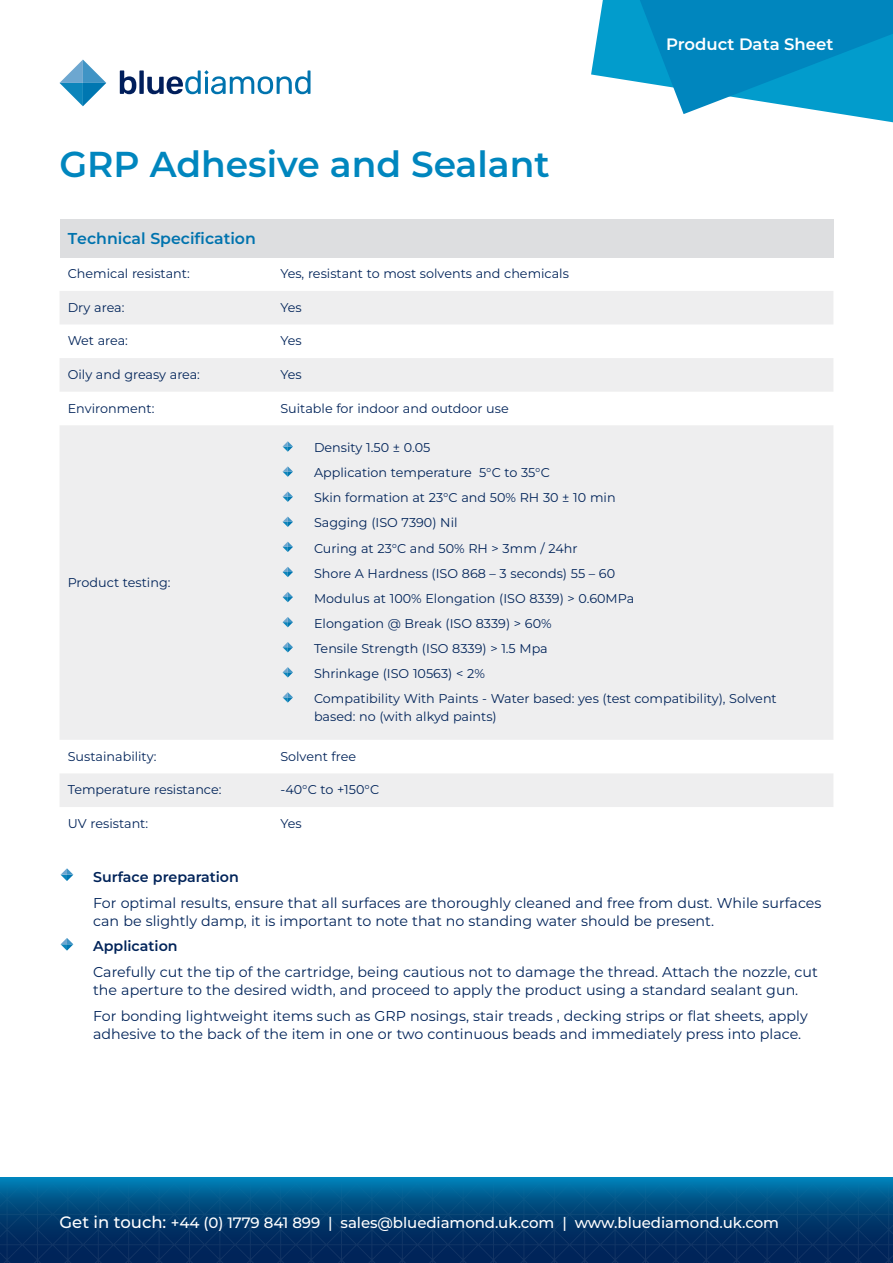
<style>
.page{position:relative;width:893px;height:1263px;background:#fff}
.page>*{position:absolute;margin:0;border:0;box-sizing:border-box;transform-origin:0 0}
.t1{font:600 36px "Montserrat";color:#0086be}
.t2{font:600 16.5px "Montserrat";color:#fff}
.t3{font:600 15.75px "Montserrat";color:#0073ae}
.t4{font:500 15px "Montserrat";letter-spacing:-.005em;color:#fff}
.t5{font:14.25px/18px "Montserrat";color:#002359}
.t6{font:600 14.25px "Montserrat";color:#002359}
.t7{font:12.75px/25px "Montserrat";color:#002359}
.s1{font-size:16.5px}
</style>
<div class="page">
<svg style="left:60px;top:60px;width:46px;height:46px"></svg>
<svg style="left:120px;top:70px;width:190px;height:24px"></svg>
<svg style="left:0;top:1178px;width:888px;height:85px;background:#014276"></svg>
<svg style="left:591px;top:0;width:302px;height:123px"></svg>
<div style="left:60px;top:219px;width:773px;height:38px;background:#dddee0"></div>
<svg style="left:60px;top:291px;width:773px;height:516px;fill:#eeeeef"></svg>
<svg style="left:283px;top:441px;width:10px;height:11px"></svg>
<svg style="left:283px;top:466px;width:10px;height:11px"></svg>
<svg style="left:283px;top:491px;width:10px;height:11px"></svg>
<svg style="left:283px;top:517px;width:10px;height:10px"></svg>
<svg style="left:283px;top:542px;width:10px;height:10px"></svg>
<svg style="left:283px;top:567px;width:10px;height:10px"></svg>
<svg style="left:283px;top:592px;width:10px;height:10px"></svg>
<svg style="left:283px;top:617px;width:10px;height:10px"></svg>
<svg style="left:283px;top:642px;width:10px;height:10px"></svg>
<svg style="left:283px;top:667px;width:10px;height:10px"></svg>
<svg style="left:283px;top:692px;width:10px;height:11px"></svg>
<svg style="left:61px;top:868px;width:12px;height:13px"></svg>
<svg style="left:61px;top:938px;width:12px;height:13px"></svg>
<h1 class="t1" style="left:60px;top:139px;width:492px">GRP Adhesive and Sealant</h1>
<p class="t3" style="left:68px;top:227px;width:190px">Technical Specification</p>
<p class="t7" style="left:68px;top:261px;width:124px">Chemical resistant:</p>
<p class="t7" style="left:280px;top:261px;width:290px">Yes, resistant to most solvents and chemicals</p>
<p class="t7" style="left:68px;top:294px;width:58px">Dry area:</p>
<p class="t7" style="left:280px;top:294px;width:23px">Yes</p>
<p class="t7" style="left:68px;top:328px;width:62px">Wet area:</p>
<p class="t7" style="left:280px;top:328px;width:23px">Yes</p>
<p class="t7" style="left:68px;top:361px;width:134px">Oily and greasy area:</p>
<p class="t7" style="left:280px;top:361px;width:23px">Yes</p>
<p class="t7" style="left:68px;top:395px;width:88px">Environment:</p>
<p class="t7" style="left:280px;top:395px;width:230px">Suitable for indoor and outdoor use</p>
<p class="t2" style="left:666px;top:33px;width:169px">Product Data Sheet</p>
<p class="t7" style="left:68px;top:569px;width:104px">Product testing:</p>
<p class="t7" style="left:314px;top:435px;width:464px">Density 1.50 ± 0.05<br>Application temperature 5°C to 35°C<br>Skin formation at 23°C and 50% RH 30 ± 10 min<br>Sagging (ISO 7390) Nil<br>Curing at 23°C and 50% RH &gt; 3mm / 24hr<br>Shore A Hardness (ISO 868 – 3 seconds) 55 – 60<br>Modulus at 100% Elongation (ISO 8339) &gt; 0.60MPa<br>Elongation @ Break (ISO 8339) &gt; 60%<br>Tensile Strength (ISO 8339) &gt; 1.5 Mpa<br>Shrinkage (ISO 10563) &lt; 2%<br>Compatibility With Paints - Water based: yes (test compatibility), Solvent</p>
<p class="t7" style="left:314px;top:703px;width:184px">based: no (with alkyd paints)</p>
<p class="t7" style="left:68px;top:743px;width:90px">Sustainability:</p>
<p class="t7" style="left:280px;top:743px;width:77px">Solvent free</p>
<p class="t7" style="left:68px;top:777px;width:155px">Temperature resistance:</p>
<p class="t7" style="left:280px;top:777px;width:100px">-40°C to +150°C</p>
<p class="t7" style="left:68px;top:810px;width:82px">UV resistant:</p>
<p class="t7" style="left:280px;top:810px;width:23px">Yes</p>
<p class="t6" style="left:93px;top:867px;width:147px">Surface preparation</p>
<p class="t5" style="left:93px;top:893px;width:730px">For optimal results, ensure that all surfaces are thoroughly cleaned and free from dust. While surfaces can be slightly damp, it is important to note that no standing water should be present.</p>
<p class="t6" style="left:93px;top:936px;width:86px">Application</p>
<p class="t5" style="left:93px;top:962px;width:726px">Carefully cut the tip of the cartridge, being cautious not to damage the thread. Attach the nozzle, cut the aperture to the desired width, and proceed to apply the product using a standard sealant gun.</p>
<p class="t5" style="left:93px;top:1006px;width:716px">For bonding lightweight items such as GRP nosings, stair treads , decking strips or flat sheets, apply adhesive to the back of the item in one or two continuous beads and immediately press into place.</p>
<p class="t4" style="left:60px;top:1213px;width:721px"><span class="s1">Get in touch:</span> +44 (0) 1779 841 899 | sales@bluediamond.uk.com | www.bluediamond.uk.com</p>
</div>
